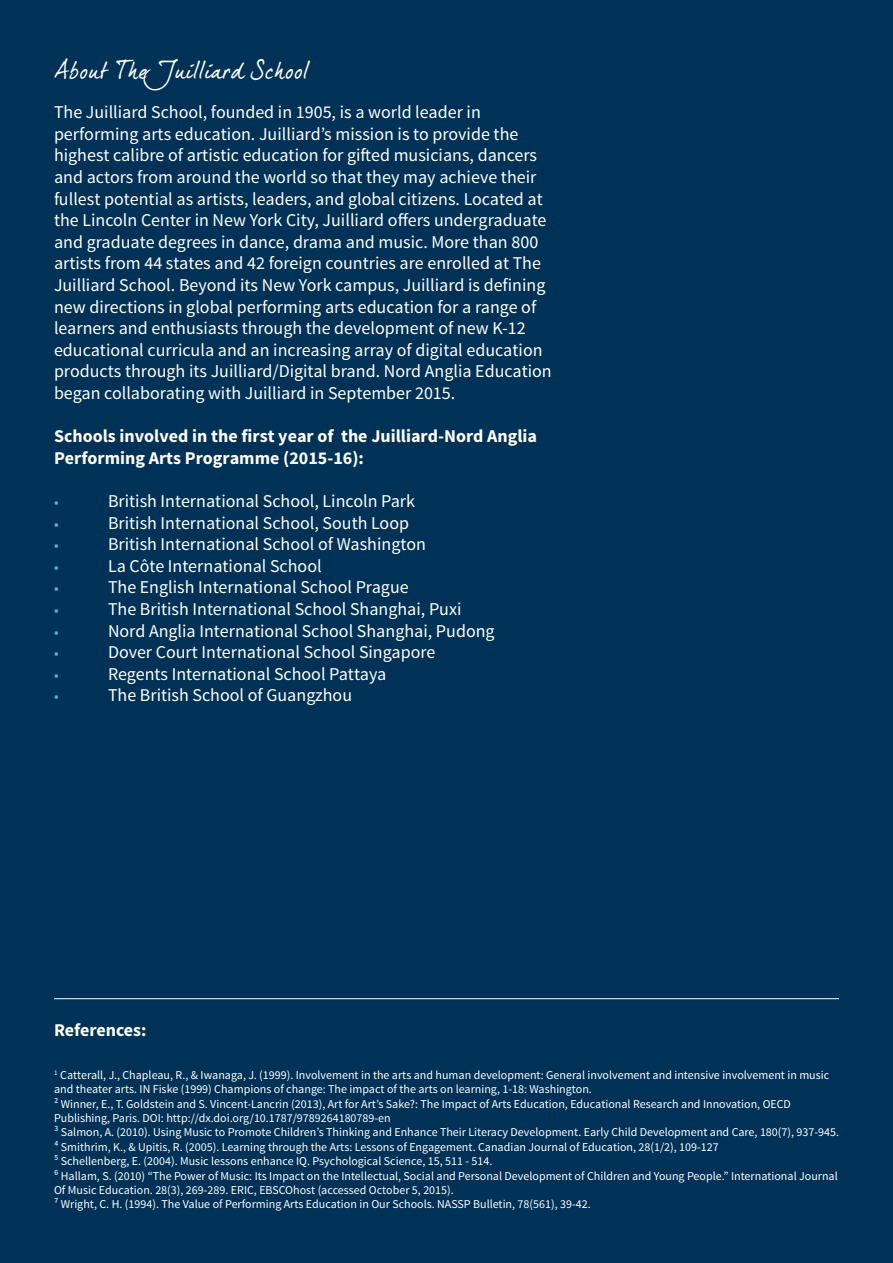
<style>
.page{position:relative;width:893px;height:1263px;background:#003156}
.page>*{position:absolute;margin:0;border:0;box-sizing:border-box;transform-origin:0 0}
.t1{font:24px "dear Joe 5 CASUAL P";color:#fff}
.t2{font:18px/21.6px "Source Sans Pro";color:#fff}
.t3{font:700 18px/22.2px "Source Sans Pro";color:#fff}
.t4{font:15px "Source Sans Pro";color:#4dc4cf}
.t5{font:12px/14.4px "Source Sans Pro";color:#fff}
</style>
<div class="page">
<hr style="left:54px;top:998px;width:785px;height:1px;background:#fff">
<h1 class="t1" style="left:54px;top:56px;width:257px">About The Juilliard School</h1>
<p class="t2" style="left:54px;top:102px;width:499px">The Juilliard School, founded in 1905, is a world leader in performing arts education. Juilliard’s mission is to provide the highest calibre of artistic education for gifted musicians, dancers and actors from around the world so that they may achieve their fullest potential as artists, leaders, and global citizens. Located at the Lincoln Center in New York City, Juilliard offers undergraduate and graduate degrees in dance, drama and music. More than 800 artists from 44 states and 42 foreign countries are enrolled at The Juilliard School. Beyond its New York campus, Juilliard is defining new directions in global performing arts education for a range of learners and enthusiasts through the development of new K-12 educational curricula and an increasing array of digital education products through its Juilliard/Digital brand. Nord Anglia Education began collaborating with Juilliard in September 2015.</p>
<p class="t3" style="left:54px;top:426px;width:485px">Schools involved in the first year of the Juilliard-Nord Anglia<br>Performing Arts Programme (2015-16):</p>
<p class="t4" style="left:54px;top:493px;width:6px">■</p>
<p class="t2" style="left:108px;top:490px;width:309px">British International School, Lincoln Park</p>
<p class="t4" style="left:54px;top:514px;width:6px">■</p>
<p class="t2" style="left:108px;top:512px;width:303px">British International School, South Loop</p>
<p class="t4" style="left:54px;top:536px;width:6px">■</p>
<p class="t2" style="left:108px;top:534px;width:319px">British International School of Washington</p>
<p class="t4" style="left:54px;top:557px;width:6px">■</p>
<p class="t2" style="left:108px;top:555px;width:215px">La Côte International School</p>
<p class="t4" style="left:54px;top:579px;width:6px">■</p>
<p class="t2" style="left:108px;top:577px;width:302px">The English International School Prague</p>
<p class="t4" style="left:54px;top:601px;width:6px">■</p>
<p class="t2" style="left:108px;top:598px;width:355px">The British International School Shanghai, Puxi</p>
<p class="t4" style="left:54px;top:622px;width:6px">■</p>
<p class="t2" style="left:108px;top:620px;width:388px">Nord Anglia International School Shanghai, Pudong</p>
<p class="t4" style="left:54px;top:644px;width:6px">■</p>
<p class="t2" style="left:108px;top:642px;width:329px">Dover Court International School Singapore</p>
<p class="t4" style="left:54px;top:665px;width:6px">■</p>
<p class="t2" style="left:108px;top:663px;width:280px">Regents International School Pattaya</p>
<p class="t4" style="left:54px;top:687px;width:6px">■</p>
<p class="t2" style="left:108px;top:685px;width:246px">The British School of Guangzhou</p>
<p class="t3" style="left:54px;top:1019px;width:94px">References:</p>
<p class="t5" style="left:54px;top:1068px;width:786px"><sup>1</sup> Catterall, J., Chapleau, R., &amp; Iwanaga, J. (1999). Involvement in the arts and human development: General involvement and intensive involvement in music and theater arts. IN Fiske (1999) Champions of change: The impact of the arts on learning, 1-18: Washington.<br>² Winner, E., T. Goldstein and S. Vincent-Lancrin (2013), Art for Art’s Sake?: The Impact of Arts Education, Educational Research and Innovation, OECD Publishing, Paris. DOI: http://dx.doi.org/10.1787/9789264180789-en<br>³ Salmon, A. (2010). Using Music to Promote Children’s Thinking and Enhance Their Literacy Development. Early Child Development and Care, 180(7), 937-945.<br>⁴ Smithrim, K., &amp; Upitis, R. (2005). Learning through the Arts: Lessons of Engagement. Canadian Journal of Education, 28(1/2), 109-127<br>⁵ Schellenberg, E. (2004). Music lessons enhance IQ. Psychological Science, 15, 511 - 514.<br>⁶ Hallam, S. (2010) “The Power of Music: Its Impact on the Intellectual, Social and Personal Development of Children and Young People.” International Journal Of Music Education. 28(3), 269-289. ERIC, EBSCOhost (accessed October 5, 2015).<br>⁷ Wright, C. H. (1994). The Value of Performing Arts Education in Our Schools. NASSP Bulletin, 78(561), 39-42.</p>
</div>
